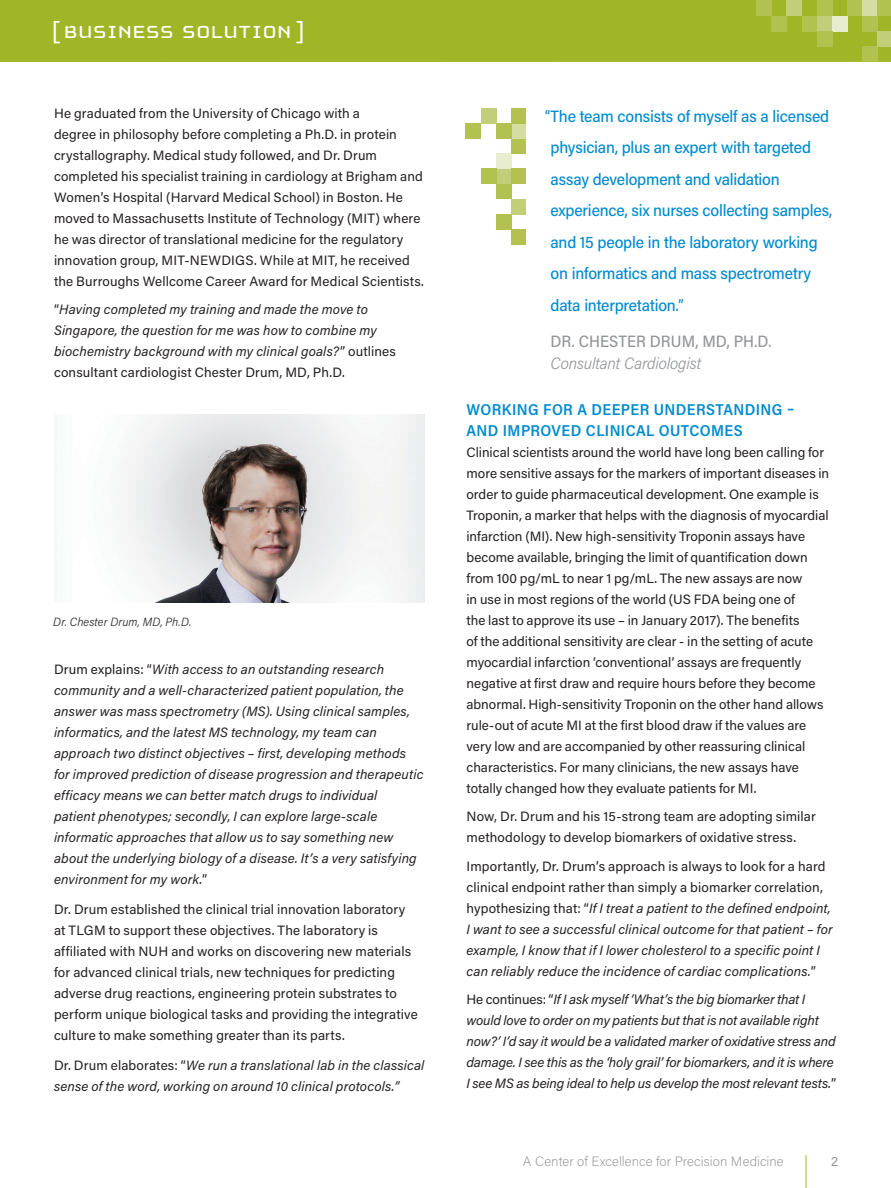
<style>
.page{position:relative;width:891px;height:1188px;background:#fff}
.page>*{position:absolute;margin:0;border:0;box-sizing:border-box;transform-origin:0 0}
.t1{font:25.5px "Cholla Unicase";letter-spacing:.015em;color:#fff;scale:1.1 1}
.t2{font:500 16.5px/31.5px "Acumin Pro Semi Cond";letter-spacing:-.01em;color:#008bcf}
.t3{font:500 16.5px "Acumin Pro Semi Cond";letter-spacing:.005em;color:#939598}
.t4{font:italic 300 16.5px "Acumin Pro Semi Cond";letter-spacing:-.01em;color:#939598}
.t5{font:600 15.75px/21px "Acumin Pro Semi Cond";letter-spacing:.025em;color:#008bcf}
.t6{font:13.5px/21px "Acumin Pro";letter-spacing:.005em;color:#231f20}
.t7{font:italic 13.5px/21px "Acumin Pro";letter-spacing:.01em;color:#231f20}
.t8{font:italic 13.5px/21px "Acumin Pro";letter-spacing:-.01em;color:#231f20}
.t9{font:200 13.5px "Acumin Pro";letter-spacing:.005em;color:#939598}
.t10{font:13.5px "Acumin Pro";color:#939598}
.t11{font:italic 300 12px "Acumin Pro Semi Cond";letter-spacing:.01em;color:#231f20}
.s1{font-style:normal}
</style>
<div class="page">
<div style="left:0;top:0;width:891px;height:62px;background:#a0b627"></div>
<div style="left:756px;top:0;width:15px;height:16px;background:#b2c150"></div>
<div style="left:862px;top:47px;width:15px;height:15px;background:#b2c150"></div>
<div style="left:771px;top:16px;width:16px;height:15px;background:#b2c150"></div>
<div style="left:787px;top:0;width:15px;height:16px;background:#c3ce7b"></div>
<div style="left:802px;top:16px;width:15px;height:15px;background:#b2c150"></div>
<div style="left:817px;top:16px;width:15px;height:15px;background:#c3ce7b"></div>
<div style="left:832px;top:16px;width:16px;height:15px;background:#e8edcf"></div>
<div style="left:817px;top:0;width:15px;height:16px;background:#b2c150"></div>
<div style="left:817px;top:31px;width:15px;height:16px;background:#b2c150"></div>
<div style="left:862px;top:0;width:15px;height:16px;background:#d5dda4"></div>
<div style="left:848px;top:0;width:14px;height:16px;background:#b2c150"></div>
<div style="left:877px;top:0;width:14px;height:16px;background:#b2c150"></div>
<div style="left:862px;top:16px;width:15px;height:15px;background:#b2c150"></div>
<div style="left:877px;top:31px;width:14px;height:16px;background:#c3ce7b"></div>
<hr style="left:806px;top:1155px;width:1px;height:33px;background:#a0b627">
<div style="left:512px;top:230px;width:14px;height:15px;background:#b2c150"></div>
<div style="left:466px;top:124px;width:15px;height:15px;background:#b2c150"></div>
<div style="left:496px;top:214px;width:16px;height:16px;background:#b2c150"></div>
<div style="left:512px;top:199px;width:14px;height:15px;background:#c3ce7b"></div>
<div style="left:496px;top:184px;width:16px;height:15px;background:#b2c150"></div>
<div style="left:496px;top:168px;width:16px;height:16px;background:#c3ce7b"></div>
<div style="left:496px;top:153px;width:16px;height:15px;background:#e8edcf"></div>
<div style="left:512px;top:168px;width:14px;height:16px;background:#b2c150"></div>
<div style="left:481px;top:168px;width:15px;height:16px;background:#b2c150"></div>
<div style="left:512px;top:124px;width:14px;height:15px;background:#d5dda4"></div>
<div style="left:512px;top:139px;width:14px;height:14px;background:#b2c150"></div>
<div style="left:512px;top:108px;width:14px;height:16px;background:#b2c150"></div>
<div style="left:496px;top:124px;width:16px;height:15px;background:#b2c150"></div>
<div style="left:481px;top:108px;width:15px;height:16px;background:#c3ce7b"></div>
<img style="left:118px;top:415px;width:307px;height:188px">
<h1 class="t1" style="left:52px;top:19px;width:232px">[ BUSINESS SOLUTION ]</h1>
<p class="t6" style="left:54px;top:102px;width:372px">He graduated from the University of Chicago with a<br>degree in philosophy before completing a Ph.D. in protein crystallography. Medical study followed, and Dr. Drum completed his specialist training in cardiology at Brigham and Women’s Hospital (Harvard Medical School) in Boston. He moved to Massachusetts Institute of Technology (MIT) where he was director of translational medicine for the regulatory innovation group, MIT-NEWDIGS. While at MIT, he received the Burroughs Wellcome Career Award for Medical Scientists.</p>
<p class="t7" style="left:54px;top:299px;width:343px"><span class="s1">“</span>Having completed my training and made the move to Singapore, the question for me was how to combine my biochemistry background with my clinical goals?<span class="s1">” outlines consultant cardiologist Chester Drum, MD, Ph.D.</span></p>
<p class="t11" style="left:53px;top:613px;width:139px">Dr. Chester Drum, MD, Ph.D.</p>
<p class="t7" style="left:54px;top:658px;width:371px"><span class="s1">Drum explains: “</span>With access to an outstanding research community and a well-characterized patient population, the answer was mass spectrometry (MS). Using clinical samples, informatics, and the latest MS technology, my team can approach two distinct objectives – first, developing methods for improved prediction of disease progression and therapeutic efficacy means we can better match drugs to individual<br>patient phenotypes; secondly, I can explore large-scale informatic approaches that allow us to say something new about the underlying biology of a disease. It’s a very satisfying environment for my work<span class="s1">.”</span></p>
<p class="t6" style="left:54px;top:898px;width:365px">Dr. Drum established the clinical trial innovation laboratory at TLGM to support these objectives. The laboratory is affiliated with NUH and works on discovering new materials for advanced clinical trials, new techniques for predicting adverse drug reactions, engineering protein substrates to perform unique biological tasks and providing the integrative culture to make something greater than its parts.</p>
<p class="t7" style="left:54px;top:1054px;width:372px"><span class="s1">Dr. Drum elaborates: “</span>We run a translational lab in the classical sense of the word, working on around 10 clinical protocols.”</p>
<p class="t2" style="left:551px;top:100px;width:283px;text-indent:-5px">“The team consists of myself as a licensed physician, plus an expert with targeted assay development and validation experience, six nurses collecting samples, and 15 people in the laboratory working on informatics and mass spectrometry data interpretation.”</p>
<p class="t3" style="left:551px;top:330px;width:222px">DR. CHESTER DRUM, MD, PH.D.</p>
<p class="t4" style="left:551px;top:352px;width:152px">Consultant Cardiologist</p>
<p class="t5" style="left:466px;top:398px;width:329px">WORKING FOR A DEEPER UNDERSTANDING –<br>AND IMPROVED CLINICAL OUTCOMES</p>
<p class="t6" style="left:466px;top:441px;width:364px">Clinical scientists around the world have long been calling for more sensitive assays for the markers of important diseases in order to guide pharmaceutical development. One example is Troponin, a marker that helps with the diagnosis of myocardial infarction (MI). New high-sensitivity Troponin assays have become available, bringing the limit of quantification down from 100 pg/mL to near 1 pg/mL. The new assays are now<br>in use in most regions of the world (US FDA being one of<br>the last to approve its use – in January 2017). The benefits<br>of the additional sensitivity are clear - in the setting of acute myocardial infarction ‘conventional’ assays are frequently negative at first draw and require hours before they become abnormal. High-sensitivity Troponin on the other hand allows rule-out of acute MI at the first blood draw if the values are very low and are accompanied by other reassuring clinical characteristics. For many clinicians, the new assays have totally changed how they evaluate patients for MI.</p>
<p class="t6" style="left:466px;top:806px;width:351px">Now, Dr. Drum and his 15-strong team are adopting similar methodology to develop biomarkers of oxidative stress.</p>
<p class="t7" style="left:466px;top:855px;width:368px"><span class="s1">Importantly, Dr. Drum’s approach is always to look for a hard clinical endpoint rather than simply a biomarker correlation, hypothesizing that: “</span>If I treat a patient to the defined endpoint, I want to see a successful clinical outcome for that patient – for example, I know that if I lower cholesterol to a specific point I can reliably reduce the incidence of cardiac complications.<span class="s1">”</span></p>
<p class="t8" style="left:466px;top:989px;width:371px"><span class="s1">He continues: “</span>If I ask myself ‘What’s the big biomarker that I would love to order on my patients but that is not available right now?’ I’d say it would be a validated marker of oxidative stress and damage. I see this as the ‘holy grail’ for biomarkers, and it is where I see MS as being ideal to help us develop the most relevant tests.<span class="s1">”</span></p>
<p class="t9" style="left:523px;top:1152px;width:262px">A Center of Excellence for Precision Medicine</p>
<p class="t10" style="left:831px;top:1151px;width:9px">2</p>
</div>
